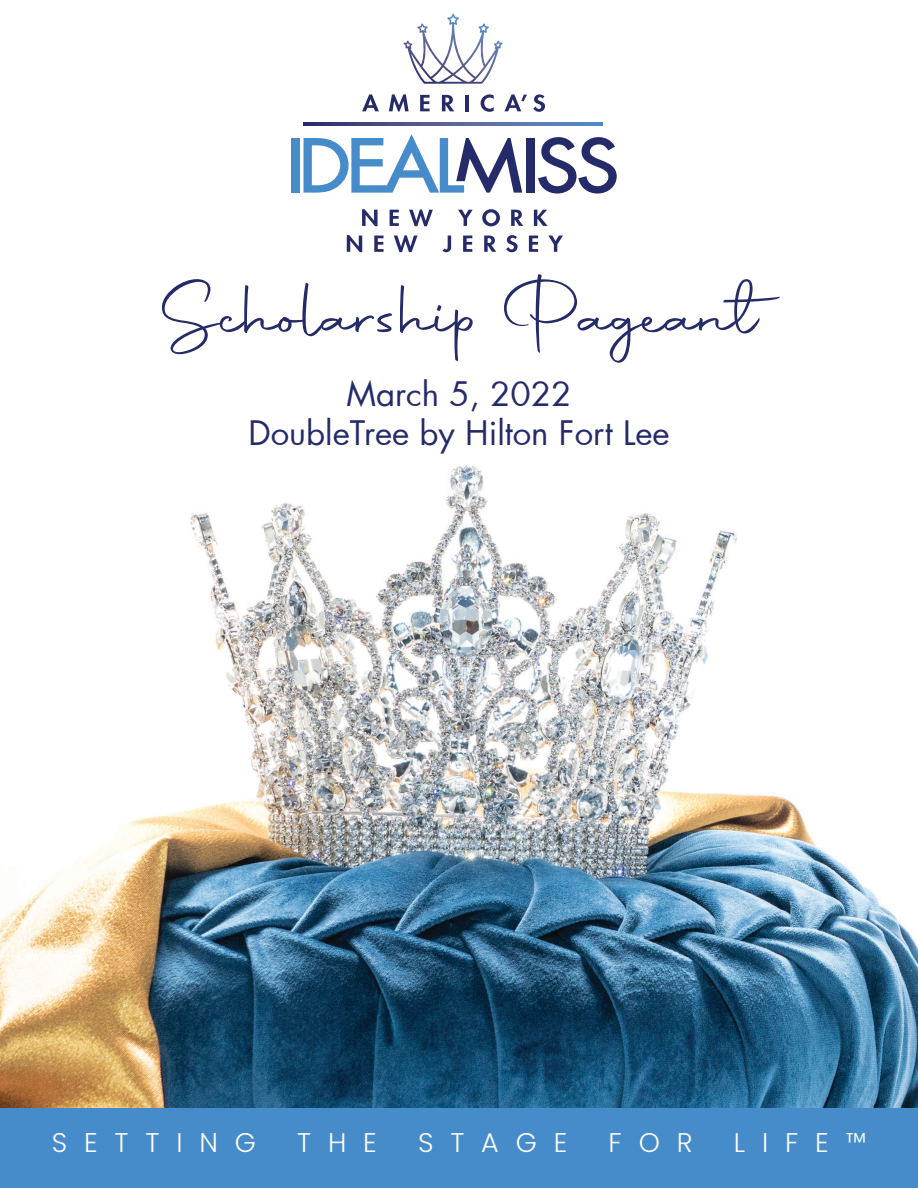
<style>
.page{position:relative;width:918px;height:1188px;background:#fff}
.page>*{position:absolute;margin:0;border:0;box-sizing:border-box;transform-origin:0 0}
.t1{font:81px "Autography";color:#252b69}
.t2{font:33px/39.6px "Futura";color:#252b69;text-align:center}
.t3{font:300 27px "Poppins";letter-spacing:.625em;color:#fff}
</style>
<div class="page">
<img style="left:0;top:13px;width:918px;height:1095px">
<div style="left:0;top:1108px;width:918px;height:80px;background:#468bca"></div>
<div style="left:291px;top:138px;width:9px;height:55px;background:#468bca"></div>
<svg style="left:304px;top:134px;width:218px;height:59px"></svg>
<div style="left:526px;top:138px;width:8px;height:55px;background:#252b69"></div>
<svg style="left:538px;top:137px;width:79px;height:57px"></svg>
<svg style="left:362px;top:94px;width:17px;height:17px"></svg>
<svg style="left:389px;top:94px;width:20px;height:18px"></svg>
<svg style="left:420px;top:95px;width:10px;height:16px"></svg>
<svg style="left:442px;top:95px;width:12px;height:16px"></svg>
<hr style="left:465px;top:95px;width:4px;height:16px;background:#252b69">
<svg style="left:481px;top:94px;width:13px;height:18px"></svg>
<svg style="left:504px;top:94px;width:23px;height:17px"></svg>
<svg style="left:533px;top:94px;width:12px;height:18px"></svg>
<svg style="left:304px;top:122px;width:299px;height:3px"></svg>
<svg style="left:404px;top:14px;width:99px;height:70px"></svg>
<svg style="left:362px;top:209px;width:16px;height:17px"></svg>
<svg style="left:390px;top:210px;width:9px;height:16px"></svg>
<svg style="left:409px;top:209px;width:24px;height:17px"></svg>
<svg style="left:458px;top:210px;width:15px;height:16px"></svg>
<svg style="left:482px;top:209px;width:18px;height:17px"></svg>
<svg style="left:511px;top:210px;width:12px;height:16px"></svg>
<svg style="left:534px;top:210px;width:14px;height:16px"></svg>
<svg style="left:347px;top:235px;width:15px;height:17px"></svg>
<svg style="left:374px;top:236px;width:10px;height:16px"></svg>
<svg style="left:394px;top:235px;width:24px;height:17px"></svg>
<svg style="left:443px;top:236px;width:8px;height:16px"></svg>
<svg style="left:463px;top:236px;width:9px;height:16px"></svg>
<svg style="left:484px;top:236px;width:12px;height:16px"></svg>
<svg style="left:506px;top:235px;width:12px;height:17px"></svg>
<svg style="left:529px;top:236px;width:9px;height:16px"></svg>
<svg style="left:548px;top:236px;width:15px;height:16px"></svg>
<h1 class="t1" style="left:159px;top:263px;width:601px">Scholarship Pageant</h1>
<p class="t2" style="left:248px;top:373px;width:423px">March 5, 2022<br>DoubleTree by Hilton Fort Lee</p>
<p class="t3" style="left:52px;top:1127px;width:206px">SETTING</p>
<p class="t3" style="left:297px;top:1127px;width:81px">THE</p>
<p class="t3" style="left:418px;top:1127px;width:151px">STAGE</p>
<p class="t3" style="left:608px;top:1127px;width:86px">FOR</p>
<p class="t3" style="left:734px;top:1127px;width:134px">LIFE™</p>
</div>
